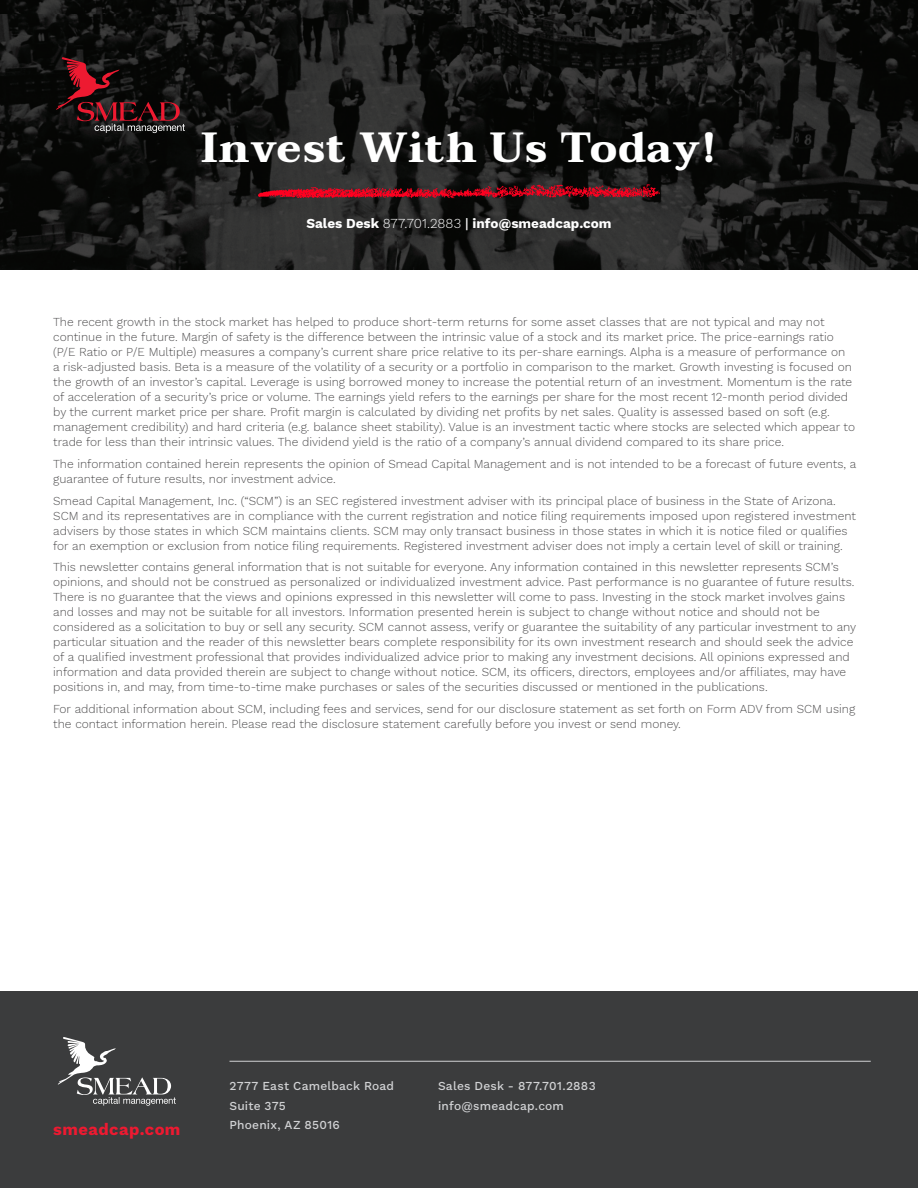
<style>
.page{position:relative;width:918px;height:1188px;background:#fff}
.page>*{position:absolute;margin:0;border:0;box-sizing:border-box;transform-origin:0 0}
.t1{font:700 42px "Taviraj";letter-spacing:.025em;color:#fff}
.Subtitle__align_left{font:16.5px "Work Sans";letter-spacing:.025em;color:#ed1a31}
.Subtitle__align_left-2{font:13.5px "Work Sans";color:#fff}
.t2{font:300 12px/15px "Work Sans";color:#504f50}
.Subtitle__align_left-3{font:12px "Work Sans";letter-spacing:.02em;color:#d1d2d4}
.s1{font-weight:300}
</style>
<div class="page">
<svg style="left:0;top:0;width:918px;height:269px;background:#181817"></svg>
<div style="left:0;top:991px;width:918px;height:197px;background:#3b3c3d"></div>
<hr style="left:230px;top:1061px;width:641px;height:1px;background:#d1d2d4">
<svg style="left:258px;top:184px;width:402px;height:14px;background:#7b1420"></svg>
<svg style="left:58px;top:1037px;width:118px;height:69px"></svg>
<svg style="left:56px;top:57px;width:129px;height:76px;background:#341719"></svg>
<p class="t1" style="left:201px;top:123px;width:517px">Invest With Us Today!</p>
<p class="Subtitle__align_left-2" style="left:306px;top:213px;width:307px">Sales Desk <span class="s1">877.701.2883</span> | info@smeadcap.com</p>
<p class="t2" style="left:53px;top:314px;width:803px">The recent growth in the stock market has helped to produce short-term returns for some asset classes that are not typical and may not continue in the future. Margin of safety is the difference between the intrinsic value of a stock and its market price. The price-earnings ratio (P/E Ratio or P/E Multiple) measures a company’s current share price relative to its per-share earnings. Alpha is a measure of performance on<br>a risk-adjusted basis. Beta is a measure of the volatility of a security or a portfolio in comparison to the market. Growth investing is focused on the growth of an investor’s capital. Leverage is using borrowed money to increase the potential return of an investment. Momentum is the rate of acceleration of a security’s price or volume. The earnings yield refers to the earnings per share for the most recent 12-month period divided by the current market price per share. Profit margin is calculated by dividing net profits by net sales. Quality is assessed based on soft (e.g. management credibility) and hard criteria (e.g. balance sheet stability). Value is an investment tactic where stocks are selected which appear to trade for less than their intrinsic values. The dividend yield is the ratio of a company’s annual dividend compared to its share price.</p>
<p class="t2" style="left:53px;top:456px;width:805px">The information contained herein represents the opinion of Smead Capital Management and is not intended to be a forecast of future events, a guarantee of future results, nor investment advice.</p>
<p class="t2" style="left:53px;top:493px;width:804px">Smead Capital Management, Inc. (“SCM”) is an SEC registered investment adviser with its principal place of business in the State of Arizona.<br>SCM and its representatives are in compliance with the current registration and notice filing requirements imposed upon registered investment advisers by those states in which SCM maintains clients. SCM may only transact business in those states in which it is notice filed or qualifies for an exemption or exclusion from notice filing requirements. Registered investment adviser does not imply a certain level of skill or training.</p>
<p class="t2" style="left:53px;top:559px;width:805px">This newsletter contains general information that is not suitable for everyone. Any information contained in this newsletter represents SCM’s opinions, and should not be construed as personalized or individualized investment advice. Past performance is no guarantee of future results.<br>There is no guarantee that the views and opinions expressed in this newsletter will come to pass. Investing in the stock market involves gains and losses and may not be suitable for all investors. Information presented herein is subject to change without notice and should not be considered as a solicitation to buy or sell any security. SCM cannot assess, verify or guarantee the suitability of any particular investment to any particular situation and the reader of this newsletter bears complete responsibility for its own investment research and should seek the advice of a qualified investment professional that provides individualized advice prior to making any investment decisions. All opinions expressed and information and data provided therein are subject to change without notice. SCM, its officers, directors, employees and/or affiliates, may have positions in, and may, from time-to-time make purchases or sales of the securities discussed or mentioned in the publications.</p>
<p class="t2" style="left:53px;top:701px;width:803px">For additional information about SCM, including fees and services, send for our disclosure statement as set forth on Form ADV from SCM using the contact information herein. Please read the disclosure statement carefully before you invest or send money.</p>
<p class="Subtitle__align_left" style="left:53px;top:1117px;width:129px">smeadcap.com</p>
<p class="Subtitle__align_left-3" style="left:230px;top:1077px;width:166px">2777 East Camelback Road</p>
<p class="Subtitle__align_left-3" style="left:230px;top:1097px;width:58px">Suite 375</p>
<p class="Subtitle__align_left-3" style="left:230px;top:1116px;width:112px">Phoenix, AZ 85016</p>
<p class="Subtitle__align_left-3" style="left:438px;top:1077px;width:159px">Sales Desk - 877.701.2883</p>
<p class="Subtitle__align_left-3" style="left:438px;top:1097px;width:128px">info@smeadcap.com</p>
</div>
